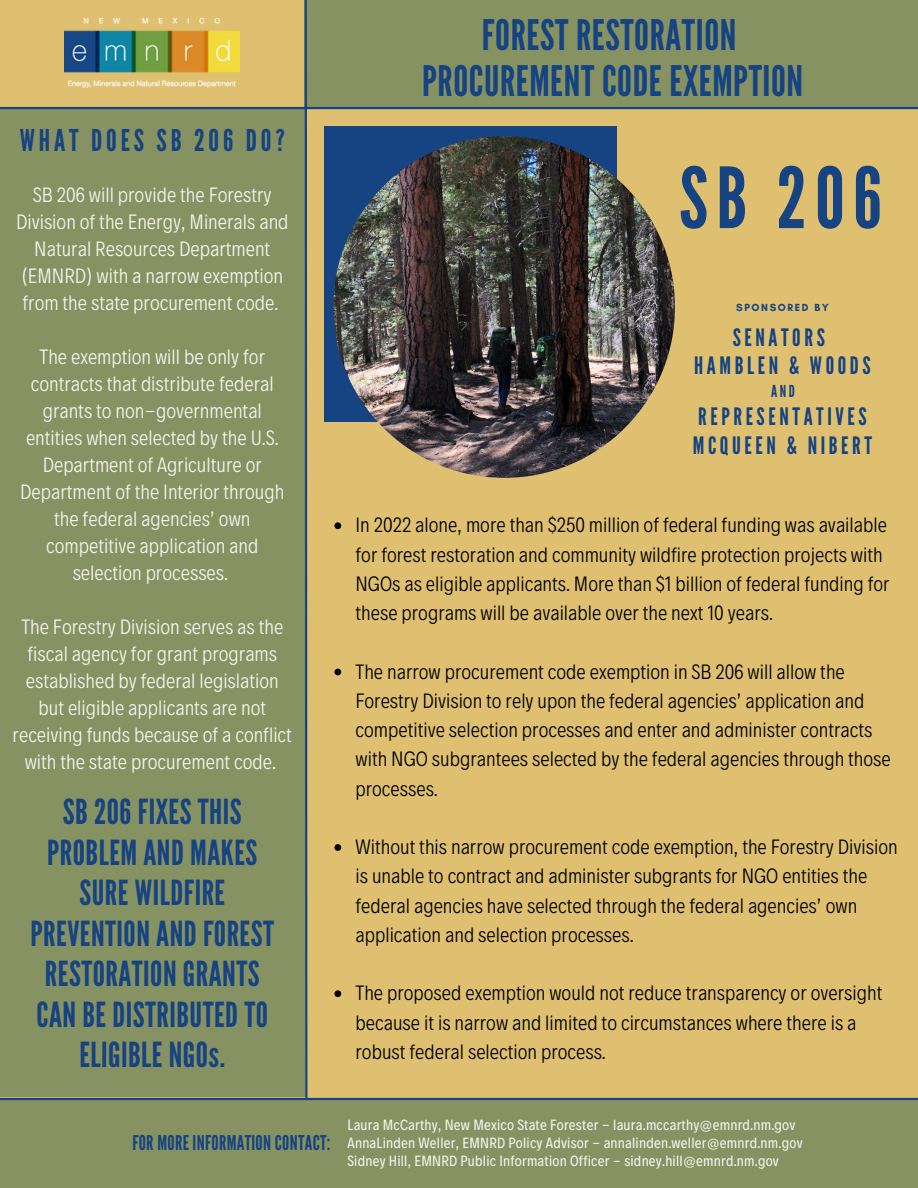
<style>
.page{position:relative;width:918px;height:1188px;background:#dfc070}
.page>*{position:absolute;margin:0;border:0;box-sizing:border-box;transform-origin:0 0}
.t1{font:84px "League Gothic";color:#164381}
.t2{font:42px/46.2px "League Gothic";letter-spacing:.015em;color:#164381;text-align:center}
.t3{font:34.5px/40.5px "League Gothic";letter-spacing:.015em;color:#164381;text-align:center}
.t4{font:30px "League Gothic";letter-spacing:.13em;color:#164381}
.t5{font:24px/28.2px "League Gothic";letter-spacing:.15em;color:#164381;text-align:center}
.t6{font:300 21px/29.2px "Decalotype";color:#000}
.t7{font:300 21px/27px "Decalotype";color:#f5f5ef;text-align:center}
.t8{font:20.4px "League Gothic";letter-spacing:.015em;color:#164381}
.t9{font:16.5px "League Gothic";color:#164381}
.t10{font:15px/18px "Decalotype";letter-spacing:.015em;color:#f5f5ef}
.t11{font:700 10.5px "Glacial Indifference";letter-spacing:.15em;color:#164381}
</style>
<div class="page">
<div style="left:305px;top:0;width:613px;height:108px;background:#879262"></div>
<img style="left:64px;top:19px;width:176px;height:68px">
<div style="left:0;top:107px;width:305px;height:990px;background:#879262"></div>
<hr style="left:0;top:107px;width:918px;height:2px;background:#164381">
<div style="left:324px;top:126px;width:293px;height:295px;background:#164381"></div>
<img style="left:333px;top:136px;width:342px;height:342px;border-radius:50%">
<div style="left:0;top:1100px;width:918px;height:88px;background:#879262"></div>
<svg style="left:304px;top:0;width:5px;height:1101px"></svg>
<hr style="left:0;top:1098px;width:918px;height:2px;background:#164381">
<svg style="left:334px;top:522px;width:7px;height:7px"></svg>
<svg style="left:334px;top:669px;width:7px;height:6px"></svg>
<svg style="left:334px;top:844px;width:7px;height:7px"></svg>
<svg style="left:334px;top:990px;width:7px;height:7px"></svg>
<h3 class="t4" style="left:20px;top:123px;width:267px">WHAT DOES SB 206 DO?</h3>
<p class="t7" style="left:16px;top:180px;width:274px">SB 206 will provide the Forestry<br>Division of the Energy, Minerals and<br>Natural Resources Department (EMNRD) with a narrow exemption from the state procurement code.</p>
<p class="t7" style="left:20px;top:342px;width:266px">The exemption will be only for contracts that distribute federal grants to non-governmental entities when selected by the U.S.<br>Department of Agriculture or<br>Department of the Interior through the federal agencies’ own competitive application and selection processes.</p>
<p class="t7" style="left:13px;top:612px;width:281px">The Forestry Division serves as the fiscal agency for grant programs established by federal legislation but eligible applicants are not receiving funds because of a conflict with the state procurement code.</p>
<h3 class="t3" style="left:31px;top:792px;width:245px">SB 206 FIXES THIS<br>PROBLEM AND MAKES<br>SURE WILDFIRE<br>PREVENTION AND FOREST<br>RESTORATION GRANTS<br>CAN BE DISTRIBUTED TO<br>ELIGIBLE NGOs.</h3>
<h2 class="t2" style="left:422px;top:13px;width:383px">FOREST RESTORATION<br>PROCUREMENT CODE EXEMPTION</h2>
<h1 class="t1" style="left:679px;top:150px;width:204px">SB 206</h1>
<p class="t11" style="left:736px;top:301px;width:94px">SPONSORED BY</p>
<p class="t5" style="left:694px;top:323px;width:178px">SENATORS<br>HAMBLEN &amp; WOODS</p>
<p class="t9" style="left:771px;top:382px;width:25px">AND</p>
<p class="t5" style="left:693px;top:403px;width:181px;text-align:left">REPRESENTATIVES<br>MCQUEEN &amp; NIBERT</p>
<p class="t6" style="left:356px;top:509px;width:536px">In 2022 alone, more than $250 million of federal funding was available for forest restoration and community wildfire protection projects with NGOs as eligible applicants. More than $1 billion of federal funding for these programs will be available over the next 10 years.</p>
<p class="t6" style="left:356px;top:656px;width:537px">The narrow procurement code exemption in SB 206 will allow the Forestry Division to rely upon the federal agencies’ application and competitive selection processes and enter and administer contracts with NGO subgrantees selected by the federal agencies through those processes.</p>
<p class="t6" style="left:356px;top:831px;width:544px">Without this narrow procurement code exemption, the Forestry Division is unable to contract and administer subgrants for NGO entities the federal agencies have selected through the federal agencies’ own application and selection processes.</p>
<p class="t6" style="left:356px;top:977px;width:528px">The proposed exemption would not reduce transparency or oversight because it is narrow and limited to circumstances where there is a robust federal selection process.</p>
<p class="t8" style="left:132px;top:1131px;width:199px">FOR MORE INFORMATION CONTACT:</p>
<p class="t10" style="left:347px;top:1115px;width:457px">Laura McCarthy, New Mexico State Forester - laura.mccarthy@emnrd.nm.gov<br>AnnaLinden Weller, EMNRD Policy Advisor - annalinden.weller@emnrd.nm.gov<br>Sidney Hill, EMNRD Public Information Officer - sidney.hill@emnrd.nm.gov</p>
</div>
